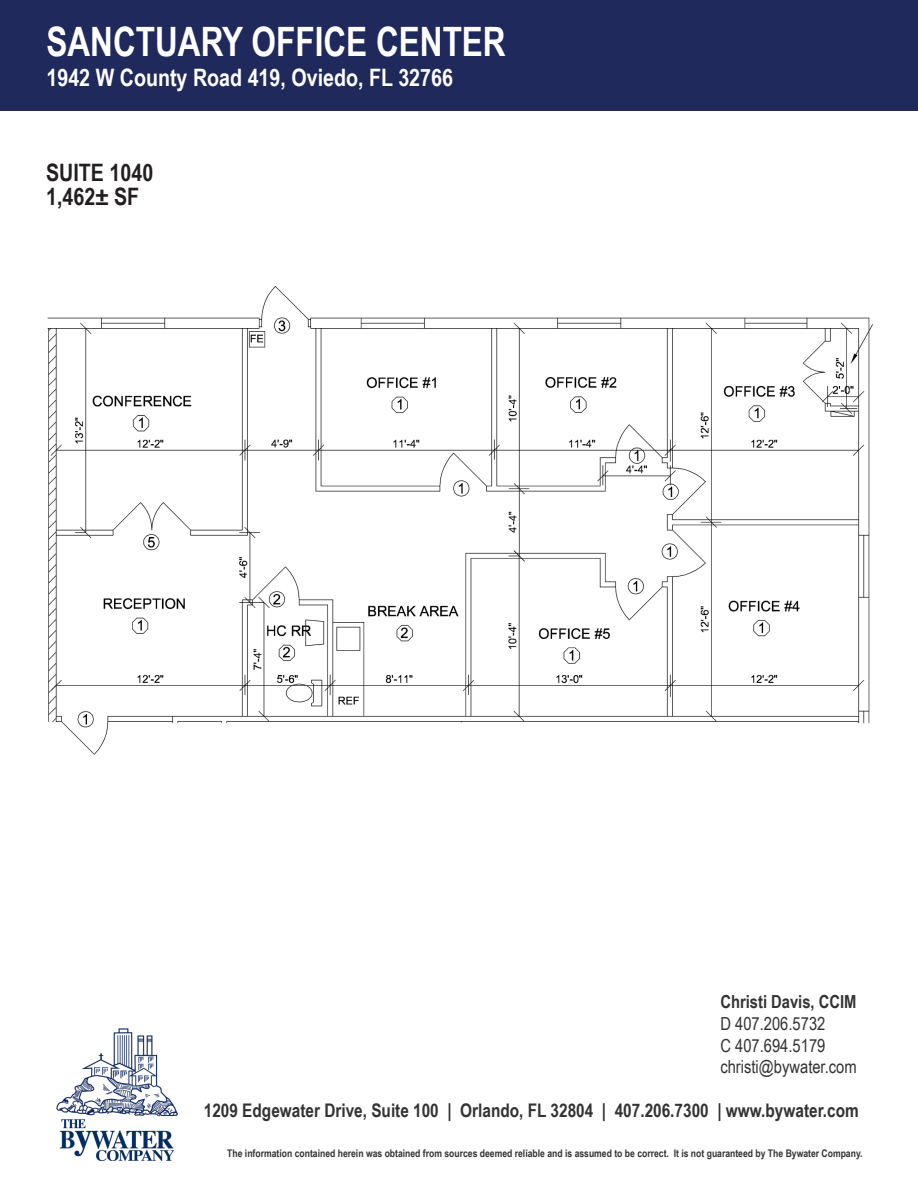
<style>
.page{position:relative;width:918px;height:1188px;background:#fff}
.page>*{position:absolute;margin:0;border:0;box-sizing:border-box;transform-origin:0 0}
.t1{font:700 40.5px "Arial Narrow";color:#fff;scale:.95 1}
.t2{font:700 24px "Arial Narrow";color:#fff}
.t3{font:700 24px "Arial Narrow";color:#231f20}
.t4{font:700 18.75px "Arial Narrow";color:#333}
.t5{font:18px "Arial Narrow";color:#333}
.t6{font:700 18px "Arial Narrow";color:#333}
.t7{font:700 10.5px "Arial Narrow";color:#333}
</style>
<div class="page">
<div style="left:1px;top:0;width:917px;height:110px;background:#1f295c"></div>
<img style="left:57px;top:1028px;width:121px;height:132px">
<img style="left:47px;top:286px;width:826px;height:469px">
<p class="t1" style="left:46px;top:12px;width:485px">SANCTUARY OFFICE CENTER</p>
<p class="t2" style="left:46px;top:60px;width:408px">1942 W County Road 419, Oviedo, FL 32766</p>
<p class="t3" style="left:46px;top:155px;width:109px">SUITE 1040</p>
<p class="t3" style="left:46px;top:179px;width:95px">1,462± SF</p>
<p class="t6" style="left:720px;top:988px;width:138px">Christi Davis, CCIM</p>
<p class="t5" style="left:720px;top:1010px;width:107px">D 407.206.5732</p>
<p class="t5" style="left:720px;top:1032px;width:107px">C 407.694.5179</p>
<p class="t5" style="left:720px;top:1054px;width:138px">christi@bywater.com</p>
<p class="t4" style="left:204px;top:1096px;width:656px">1209 Edgewater Drive, Suite 100 | Orlando, FL 32804 | 407.206.7300 | www.bywater.com</p>
<p class="t7" style="left:227px;top:1146px;width:637px">The information contained herein was obtained from sources deemed reliable and is assumed to be correct. It is not guaranteed by The Bywater Company.</p>
</div>
